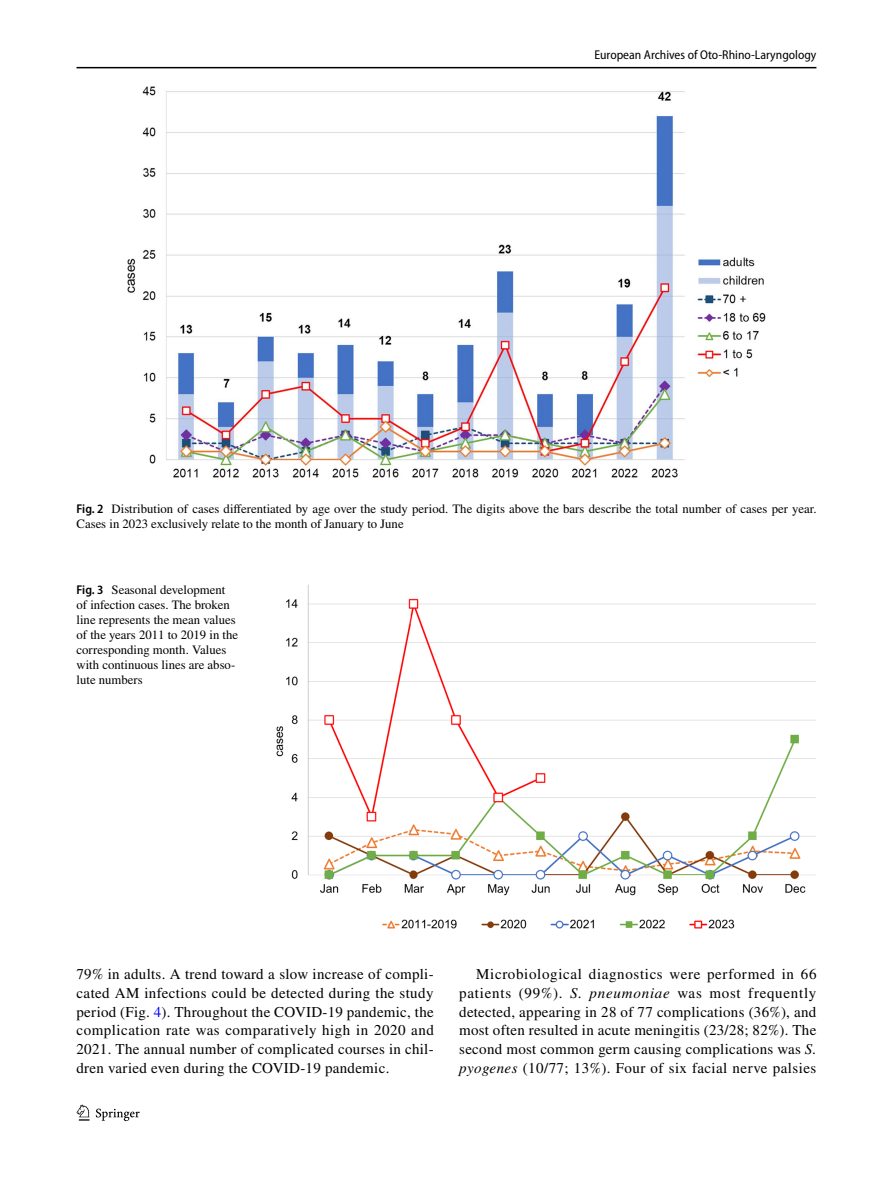
<style>
.page{position:relative;width:893px;height:1187px;background:#fff}
.page>*{position:absolute;margin:0;border:0;box-sizing:border-box;transform-origin:0 0}
.t1{font:15px/18.8px "STIX";letter-spacing:.02em;color:#000;text-align:justify}
.t2{font:12.75px/15px "STIX";color:#000}
.t3{font:semi-condensed 12.75px "Myriad Pro";color:#000}
.s1{font-family:"Myriad Pro";font-weight:600;font-stretch:semi-condensed}
.s2{color:#00f}
.s3{font-style:italic}
</style>
<div class="page">
<hr style="left:77px;top:67px;width:739px;height:1px;background:#000">
<svg style="left:77px;top:1104px;width:12px;height:16px"></svg>
<svg style="left:96px;top:1108px;width:44px;height:12px"></svg>
<img style="left:128px;top:87px;width:637px;height:390px">
<img style="left:276px;top:584px;width:540px;height:343px">
<p class="t3" style="left:595px;top:48px;width:223px">European Archives of Oto-Rhino-Laryngology</p>
<p class="t2" style="left:77px;top:502px;width:741px"><span class="s1">Fig. 2</span> Distribution of cases differentiated by age over the study period. The digits above the bars describe the total number of cases per year.<br>Cases in 2023 exclusively relate to the month of January to June</p>
<p class="t2" style="left:77px;top:583px;width:163px"><span class="s1">Fig. 3</span> Seasonal development of infection cases. The broken line represents the mean values of the years 2011 to 2019 in the corresponding month. Values with continuous lines are abso&shy;lute numbers</p>
<p class="t1" style="left:77px;top:965px;width:359px">79% in adults. A trend toward a slow increase of compli&shy;cated AM infections could be detected during the study period (Fig. <span class="s2">4</span>). Throughout the COVID-19 pandemic, the complication rate was comparatively high in 2020 and 2021. The annual number of complicated courses in chil&shy;dren varied even during the COVID-19 pandemic.</p>
<p class="t1" style="left:459px;top:965px;width:359px;text-indent:17px">Microbiological diagnostics were performed in 66 patients (99%). <span class="s3">S. pneumoniae</span> was most frequently detected, appearing in 28 of 77 complications (36%), and most often resulted in acute meningitis (23/28; 82%). The second most common germ causing complications was <span class="s3">S. pyogenes</span> (10/77; 13%). Four of six facial nerve palsies</p>
</div>
